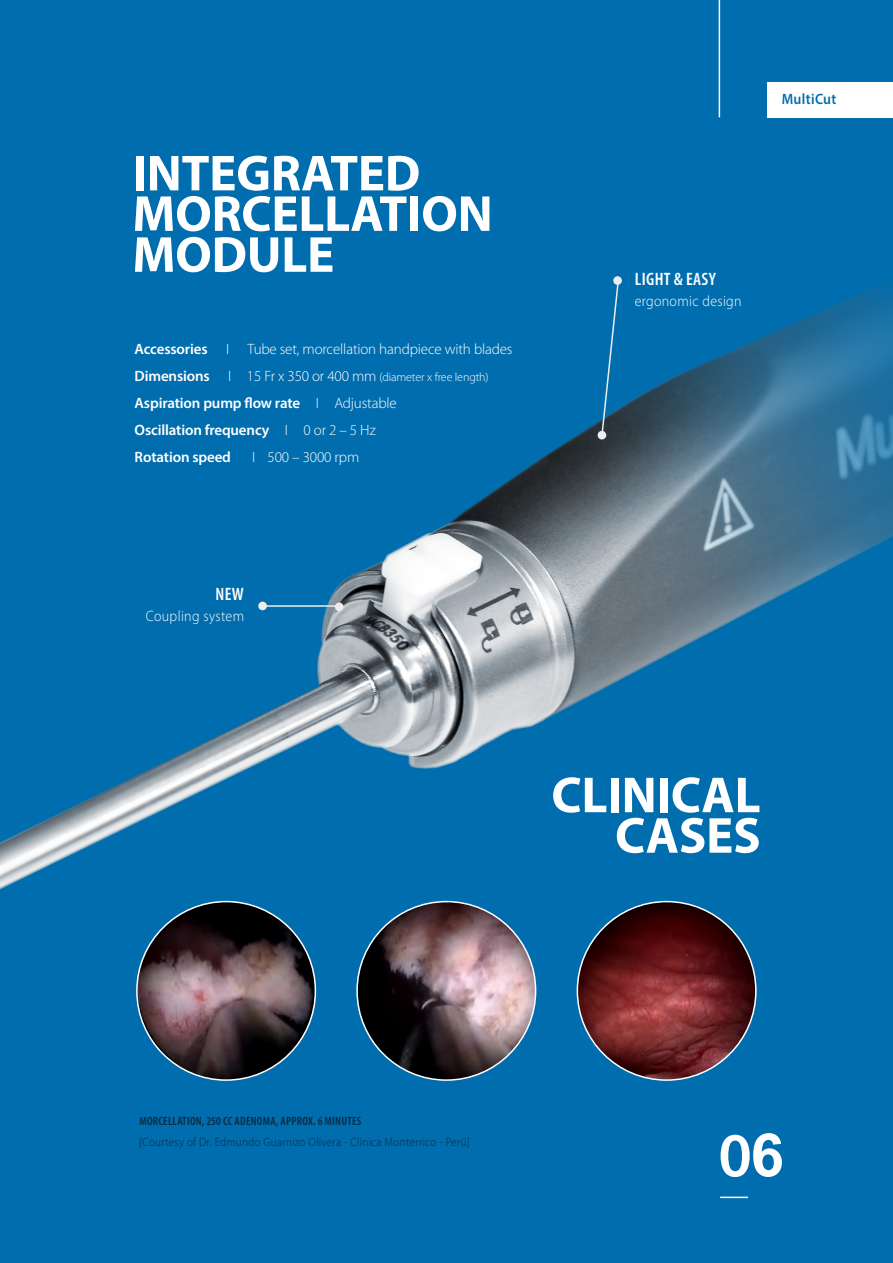
<style>
.page{position:relative;width:893px;height:1263px;background:#fff}
.page>*{position:absolute;margin:0;border:0;box-sizing:border-box;transform-origin:0 0}
.t1{font:700 60px "Syntax LT Std";color:#fff}
.t2{font:700 51px/40.7px "Myriad Pro";letter-spacing:-.005em;color:#fff}
.t3{font:600 condensed 18px "Myriad Pro";letter-spacing:.02em;color:#fff}
.t4{font:600 15px/27px "Myriad Pro";letter-spacing:-.01em;color:#fff}
.t5{font:300 15px "Myriad Pro";letter-spacing:-.01em;color:#fff}
.t6{font:300 15px "Myriad Pro";letter-spacing:.025em;color:#fff;scale:.93 1}
.t7{font:600 15px "Myriad Pro";letter-spacing:.025em;color:#006eae;scale:.93 1}
.t8{font:300 12px "Myriad Pro";letter-spacing:.025em;color:#0b2a40;scale:.93 1}
.t9{font:300 12px "Myriad Pro";letter-spacing:-.01em;color:#fff}
.t10{font:600 condensed 12px "Myriad Pro";letter-spacing:.02em;color:#0b2a40}
.s1{font-weight:600}
.s2{font-weight:600;font-size:15px}
.s3{font-size:15px}
.s4{font-weight:300}
.s5{font-family:"Arial"}
</style>
<div class="page">
<img style="left:0;top:0;width:893px;height:1263px">
<hr style="left:719px;top:0;width:1px;height:117px;background:#fff">
<hr style="left:720px;top:1196px;width:28px;height:2px;background:#fff">
<div style="left:767px;top:82px;width:126px;height:35px;background:#fff"></div>
<svg style="left:600px;top:280px;width:20px;height:157px"></svg>
<div style="left:613px;top:276px;width:9px;height:9px;background:#ededed;border-radius:50%"></div>
<div style="left:597px;top:431px;width:9px;height:9px;background:#ededed;border-radius:50%"></div>
<hr style="left:263px;top:605px;width:74px;height:2px;background:#ededed">
<div style="left:335px;top:603px;width:8px;height:8px;background:#ededed;border-radius:50%"></div>
<div style="left:258px;top:602px;width:9px;height:8px;background:#ededed;border-radius:50%"></div>
<img style="left:137px;top:901px;width:178px;height:179px;border-radius:89px">
<img style="left:357px;top:901px;width:179px;height:179px;border-radius:89px">
<img style="left:577px;top:901px;width:179px;height:179px;border-radius:89px">
<h2 class="t2" style="left:132px;top:151px;width:362px">INTEGRATED<br>MORCELLATION<br>MODULE</h2>
<p class="t5" style="left:135px;top:341px;width:379px"><span class="s1">Accessories</span> I Tube set, morcellation handpiece with blades</p>
<p class="t9" style="left:135px;top:371px;width:356px"><span class="s2">Dimensions</span> <span class="s3">I 15 Fr x 350 or 400 mm</span> (diameter x free length)</p>
<p class="t4" style="left:135px;top:389px;width:264px">Aspiration pump flow rate <span class="s4">I Adjustable<br></span>Oscillation frequency <span class="s4">I 0 or 2 – 5 Hz<br></span>Rotation speed</p>
<p class="t5" style="left:252px;top:449px;width:109px">I 500 – 3000 rpm</p>
<p class="t3" style="left:215px;top:584px;width:30px">NEW</p>
<p class="t6" style="left:146px;top:608px;width:107px">Coupling system</p>
<p class="t7" style="left:782px;top:90px;width:60px">MultiCut</p>
<p class="t3" style="left:635px;top:269px;width:83px">LIGHT &amp; EASY</p>
<p class="t6" style="left:635px;top:293px;width:116px">ergonomic design</p>
<h2 class="t2" style="left:551px;top:773px;width:211px;text-align:right">CLINICAL<br>CASES</h2>
<p class="t10" style="left:139px;top:1114px;width:224px">MORCELLATION, 250 CC ADENOMA, APPROX. 6 MINUTES</p>
<p class="t8" style="left:139px;top:1135px;width:357px">[Courtesy of Dr. Edmundo Guarnizo Olivera - Clinica Monterrico - Perú]</p>
<h1 class="t1" style="left:718px;top:1121px;width:67px">0<span class="s5">6</span></h1>
</div>
